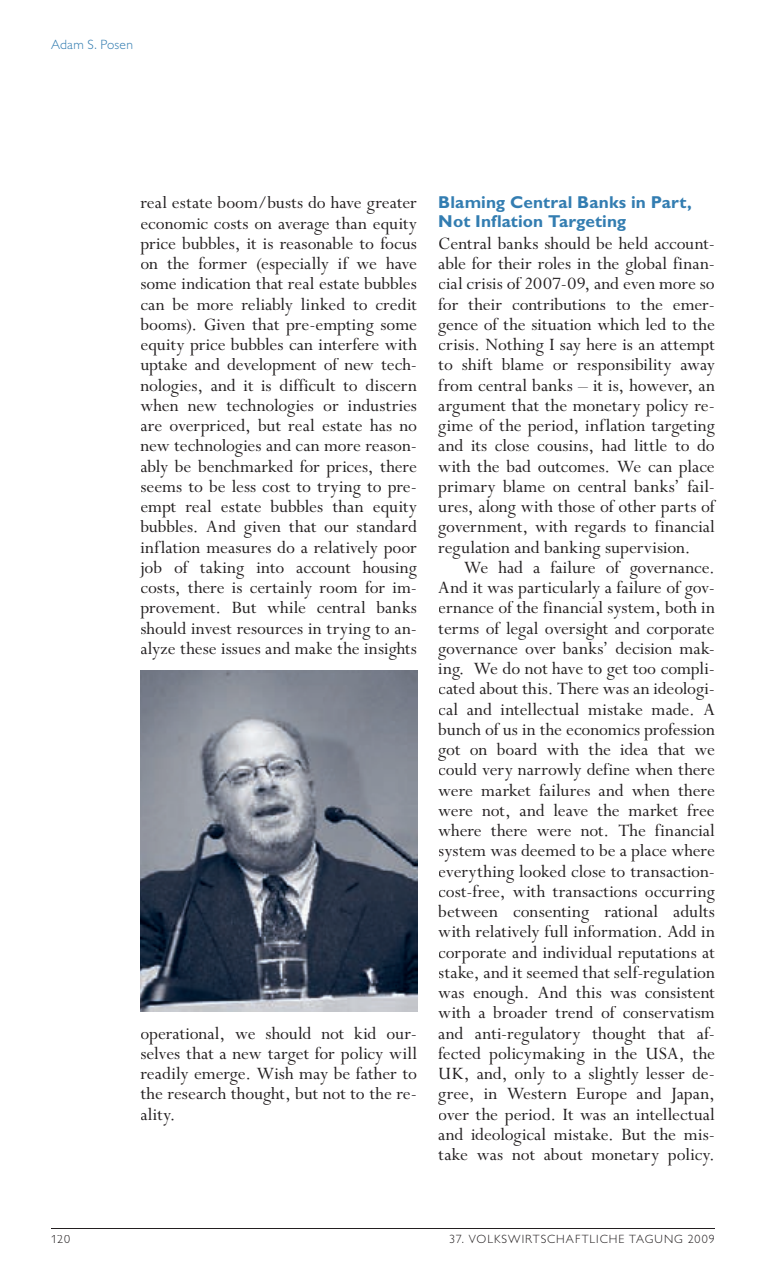
<style>
.page{position:relative;width:766px;height:1263px;background:#fff}
.page>*{position:absolute;margin:0;border:0;box-sizing:border-box;transform-origin:0 0}
.t1{font:19.5px/20.2px "Perpetua";color:#231f20;text-align:justify}
.t2{font:700 17.25px/18.8px "Gill Alternate One";letter-spacing:.005em;color:#337db1}
.t3{font:300 13.5px "Gill Alternate One";color:#337db1}
.t4{font:300 12px "Gill Alternate One";letter-spacing:.085em;color:#231f20}
</style>
<div class="page">
<hr style="left:51px;top:1228px;width:663px;height:1px;background:#231f20">
<img style="left:140px;top:671px;width:277px;height:340px">
<p class="t3" style="left:51px;top:37px;width:83px">Adam S. Posen</p>
<p class="t1" style="left:140px;top:193px;width:278px">real estate boom/busts do have greater economic costs on average than equity price bubbles, it is reasonable to focus on the former (especially if we have some indication that real estate bubbles can be more reliably linked to credit booms). Given that pre-empting some equity price bubbles can interfere with uptake and development of new tech&shy;nologies, and it is difficult to discern when new technologies or industries are overpriced, but real estate has no new technologies and can more reason&shy;ably be benchmarked for prices, there seems to be less cost to trying to pre&shy;empt real estate bubbles than equity bubbles. And given that our standard inflation measures do a relatively poor job of taking into account housing costs, there is certainly room for im&shy;provement. But while central banks should invest resources in trying to an&shy;alyze these issues and make the insights</p>
<p class="t1" style="left:140px;top:1024px;width:278px">operational, we should not kid our&shy;selves that a new target for policy will readily emerge. Wish may be father to the research thought, but not to the re&shy;ality.</p>
<p class="t2" style="left:438px;top:193px;width:255px">Blaming Central Banks in Part,<br>Not Inflation Targeting</p>
<p class="t1" style="left:438px;top:234px;width:279px">Central banks should be held account&shy;able for their roles in the global finan&shy;cial crisis of 2007-09, and even more so for their contributions to the emer&shy;gence of the situation which led to the crisis. Nothing I say here is an attempt to shift blame or responsibility away from central banks – it is, however, an argument that the monetary policy re&shy;gime of the period, inflation targeting and its close cousins, had little to do with the bad outcomes. We can place primary blame on central banks’ fail&shy;ures, along with those of other parts of government, with regards to financial regulation and banking supervision.</p>
<p class="t1" style="left:438px;top:558px;width:278px;text-indent:26px">We had a failure of governance.<br>And it was particularly a failure of gov&shy;ernance of the financial system, both in terms of legal oversight and corporate governance over banks’ decision mak&shy;ing. We do not have to get too compli&shy;cated about this. There was an ideologi&shy;cal and intellectual mistake made. A bunch of us in the economics profession got on board with the idea that we could very narrowly define when there were market failures and when there were not, and leave the market free where there were not. The financial system was deemed to be a place where everything looked close to transaction&shy;cost-free, with transactions occurring between consenting rational adults with relatively full information. Add in corporate and individual reputations at stake, and it seemed that self-regulation was enough. And this was consistent with a broader trend of conservatism and anti-regulatory thought that af&shy;fected policymaking in the USA, the UK, and, only to a slightly lesser de&shy;gree, in Western Europe and Japan, over the period. It was an intellectual and ideological mistake. But the mis&shy;take was not about monetary policy.</p>
<p class="t4" style="left:51px;top:1232px;width:20px">120</p>
<p class="t4" style="left:449px;top:1232px;width:267px">37. VOLKSWIRTSCHAFTLICHE TAGUNG 2009</p>
</div>
